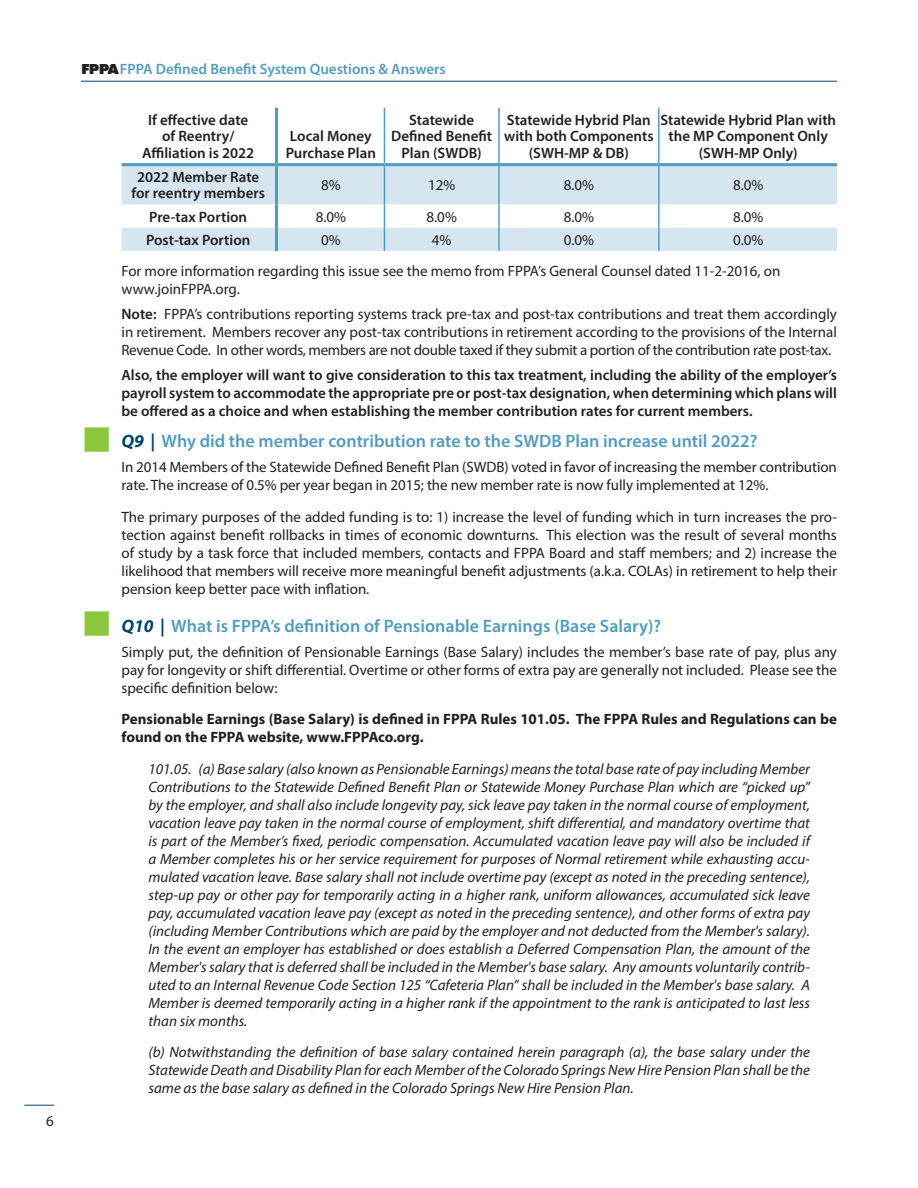
<style>
.page{position:relative;width:918px;height:1188px;background:#fff}
.page>*{position:absolute;margin:0;border:0;box-sizing:border-box;transform-origin:0 0}
.t1{font:600 18px "Myriad Pro";color:#529cbe}
.text{font:italic 15px/18px "Myriad Pro";color:#231f20;text-align:justify}
.text-2{font:15px/18px "Myriad Pro";letter-spacing:-.005em;color:#231f20;text-align:justify}
.text-3{font:600 15px/16.5px "Myriad Pro";color:#231f20;text-align:center}
.text-4{font:700 15px/18px "Myriad Pro";color:#231f20}
.t2{font:600 15px "Myriad Pro";color:#529cbe}
.s1{font-family:"Futura PT";font-weight:800;color:#231f20}
.s2{font-weight:600}
.s3{font-weight:700;font-style:italic;color:#00446a}
</style>
<div class="page">
<hr style="left:24px;top:1105px;width:30px;height:1px;background:#00446a">
<hr style="left:81px;top:81px;width:756px;height:1px;background:#00446a">
<svg style="left:122px;top:166px;width:715px;height:85px;fill:#d6e6f0"></svg>
<hr style="left:275px;top:108px;width:3px;height:55px;background:#529cbe">
<hr style="left:384px;top:108px;width:1px;height:55px;background:#529cbe">
<hr style="left:498px;top:108px;width:2px;height:55px;background:#529cbe">
<hr style="left:658px;top:108px;width:2px;height:55px;background:#529cbe">
<hr style="left:122px;top:163px;width:154px;height:3px;background:#529cbe">
<hr style="left:275px;top:166px;width:3px;height:38px;background:#529cbe">
<hr style="left:276px;top:163px;width:108px;height:3px;background:#529cbe">
<hr style="left:384px;top:166px;width:1px;height:38px;background:#529cbe">
<hr style="left:384px;top:163px;width:115px;height:3px;background:#529cbe">
<hr style="left:499px;top:163px;width:160px;height:3px;background:#529cbe">
<hr style="left:498px;top:166px;width:2px;height:38px;background:#529cbe">
<hr style="left:658px;top:166px;width:2px;height:38px;background:#529cbe">
<hr style="left:659px;top:163px;width:178px;height:3px;background:#529cbe">
<hr style="left:275px;top:204px;width:3px;height:24px;background:#529cbe">
<hr style="left:498px;top:204px;width:2px;height:24px;background:#529cbe">
<hr style="left:658px;top:204px;width:2px;height:24px;background:#529cbe">
<hr style="left:275px;top:228px;width:3px;height:23px;background:#529cbe">
<svg style="left:384px;top:204px;width:1px;height:47px"></svg>
<hr style="left:498px;top:228px;width:2px;height:23px;background:#529cbe">
<hr style="left:658px;top:228px;width:2px;height:23px;background:#529cbe">
<p class="text-2" style="left:46px;top:1112px;width:9px">6</p>
<p class="t2" style="left:81px;top:60px;width:366px"><span class="s1">FPPA</span> FPPA Defined Benefit System Questions &amp; Answers</p>
<p class="text-3" style="left:142px;top:111px;width:114px">If effective date of Reentry/<br>Affiliation is 2022</p>
<p class="text-3" style="left:391px;top:111px;width:102px">Statewide<br>Defined Benefit<br>Plan (SWDB)</p>
<p class="text-3" style="left:504px;top:111px;width:151px">Statewide Hybrid Plan with both Components (SWH-MP &amp; DB)</p>
<p class="text-3" style="left:660px;top:111px;width:177px">Statewide Hybrid Plan with the MP Component Only (SWH-MP Only)</p>
<p class="text-3" style="left:286px;top:128px;width:92px;text-align:left">Local Money<br>Purchase Plan</p>
<p class="text-3" style="left:131px;top:168px;width:135px">2022 Member Rate for reentry members</p>
<p class="text-2" style="left:321px;top:176px;width:21px">8%</p>
<p class="text-2" style="left:428px;top:176px;width:29px">12%</p>
<p class="text-2" style="left:564px;top:176px;width:32px">8.0%</p>
<p class="text-2" style="left:733px;top:176px;width:32px">8.0%</p>
<p class="text-3" style="left:149px;top:208px;width:100px">Pre-tax Portion</p>
<p class="text-2" style="left:316px;top:207px;width:32px">8.0%</p>
<p class="text-2" style="left:427px;top:207px;width:32px">8.0%</p>
<p class="text-2" style="left:564px;top:207px;width:32px">8.0%</p>
<p class="text-2" style="left:733px;top:207px;width:32px">8.0%</p>
<p class="text-3" style="left:146px;top:231px;width:106px">Post-tax Portion</p>
<p class="text-2" style="left:321px;top:231px;width:21px">0%</p>
<p class="text-2" style="left:432px;top:231px;width:21px">4%</p>
<p class="text-2" style="left:564px;top:231px;width:32px">0.0%</p>
<p class="text-2" style="left:733px;top:231px;width:32px">0.0%</p>
<p class="text-2" style="left:122px;top:262px;width:660px">For more information regarding this issue see the memo from FPPA’s General Counsel dated 11-2-2016, on www.joinFPPA.org.</p>
<p class="text-2" style="left:122px;top:305px;width:717px"><span class="s2">Note:</span> FPPA’s contributions reporting systems track pre-tax and post-tax contributions and treat them accordingly in retirement. Members recover any post-tax contributions in retirement according to the provisions of the Internal Revenue Code. In other words, members are not double taxed if they submit a portion of the contribution rate post-tax.</p>
<p class="text-3" style="left:122px;top:365px;width:717px;line-height:18px;text-align:justify">Also, the employer will want to give consideration to this tax treatment, including the ability of the employer’s payroll system to accommodate the appropriate pre or post-tax designation, when determining which plans will be offered as a choice and when establishing the member contribution rates for current members.</p>
<p class="t1" style="left:122px;top:430px;width:637px"><span class="s3">Q9 |</span> Why did the member contribution rate to the SWDB Plan increase until 2022?</p>
<p class="text-2" style="left:122px;top:458px;width:717px">In 2014 Members of the Statewide Defined Benefit Plan (SWDB) voted in favor of increasing the member contribution rate. The increase of 0.5% per year began in 2015; the new member rate is now fully implemented at 12%.</p>
<p class="text-2" style="left:122px;top:507px;width:717px">The primary purposes of the added funding is to: 1) increase the level of funding which in turn increases the pro&shy;tection against benefit rollbacks in times of economic downturns. This election was the result of several months of study by a task force that included members, contacts and FPPA Board and staff members; and 2) increase the likelihood that members will receive more meaningful benefit adjustments (a.k.a. COLAs) in retirement to help their pension keep better pace with inflation.</p>
<p class="t1" style="left:122px;top:614px;width:541px"><span class="s3">Q10 |</span> What is FPPA’s definition of Pensionable Earnings (Base Salary)?</p>
<p class="text-2" style="left:122px;top:642px;width:717px">Simply put, the definition of Pensionable Earnings (Base Salary) includes the member’s base rate of pay, plus any pay for longevity or shift differential. Overtime or other forms of extra pay are generally not included. Please see the specific definition below:</p>
<p class="text-4" style="left:122px;top:710px;width:717px">Pensionable Earnings (Base Salary) is defined in FPPA Rules 101.05. The FPPA Rules and Regulations can be found on the FPPA website, www.FPPAco.org.</p>
<p class="text" style="left:148px;top:759px;width:663px">101.05. (a) Base salary (also known as Pensionable Earnings) means the total base rate of pay including Member Contributions to the Statewide Defined Benefit Plan or Statewide Money Purchase Plan which are “picked up” by the employer, and shall also include longevity pay, sick leave pay taken in the normal course of employment, vacation leave pay taken in the normal course of employment, shift differential, and mandatory overtime that is part of the Member’s fixed, periodic compensation. Accumulated vacation leave pay will also be included if a Member completes his or her service requirement for purposes of Normal retirement while exhausting accu&shy;mulated vacation leave. Base salary shall not include overtime pay (except as noted in the preceding sentence), step-up pay or other pay for temporarily acting in a higher rank, uniform allowances, accumulated sick leave pay, accumulated vacation leave pay (except as noted in the preceding sentence), and other forms of extra pay (including Member Contributions which are paid by the employer and not deducted from the Member's salary).<br>In the event an employer has established or does establish a Deferred Compensation Plan, the amount of the Member's salary that is deferred shall be included in the Member's base salary. Any amounts voluntarily contrib&shy;uted to an Internal Revenue Code Section 125 “Cafeteria Plan” shall be included in the Member's base salary. A Member is deemed temporarily acting in a higher rank if the appointment to the rank is anticipated to last less than six months.</p>
<p class="text" style="left:148px;top:1043px;width:663px">(b) Notwithstanding the definition of base salary contained herein paragraph (a), the base salary under the Statewide Death and Disability Plan for each Member of the Colorado Springs New Hire Pension Plan shall be the same as the base salary as defined in the Colorado Springs New Hire Pension Plan.</p>
</div>
